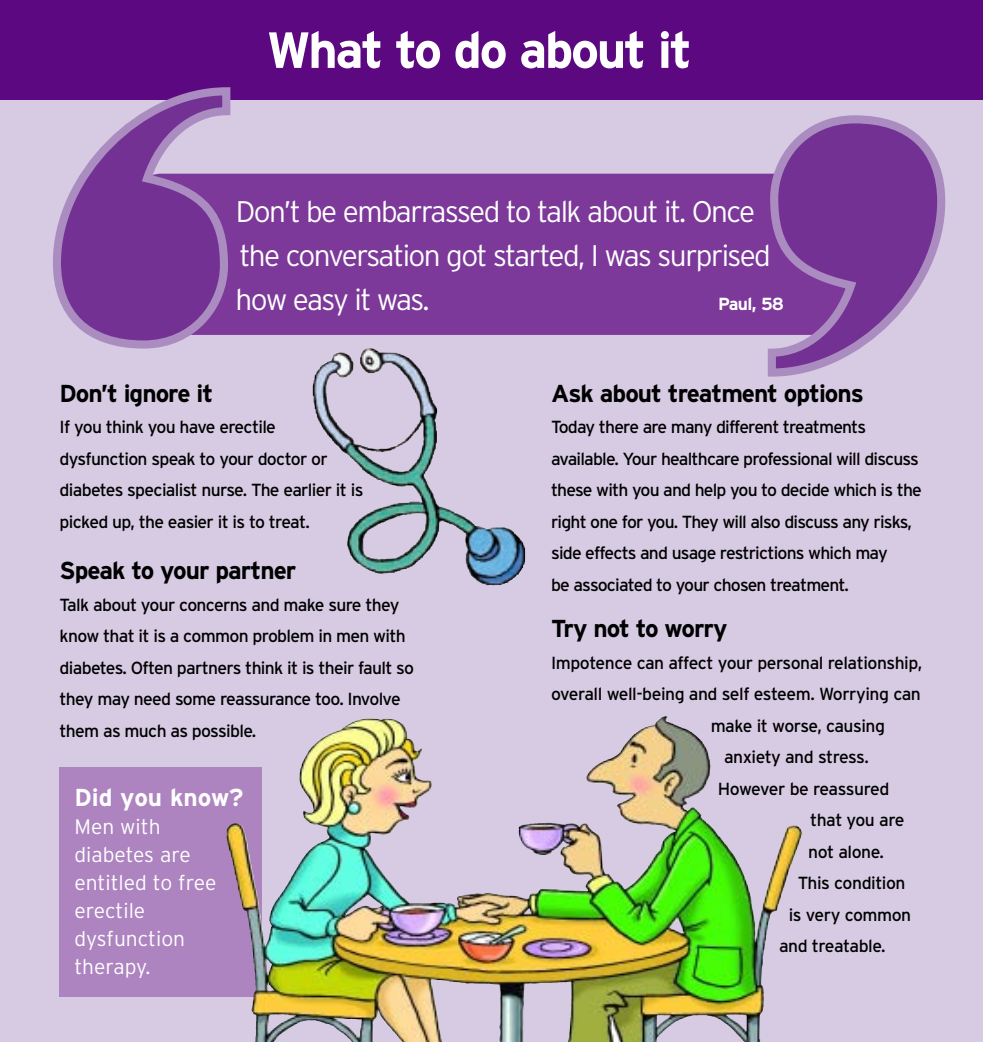
<style>
.page{position:relative;width:983px;height:1042px;background:#fff}
.page>*{position:absolute;margin:0;border:0;box-sizing:border-box;transform-origin:0 0}
.t1{font:700 50.75px "Interstate";letter-spacing:-.05em;color:#fff}
.t2{font:300 29.75px/43.8px "Interstate";letter-spacing:-.05em;color:#fff}
.t3{font:700 24.5px "Interstate";letter-spacing:-.04em;color:#000}
.t4{font:700 24.5px "Interstate";color:#fff}
.t5{font:300 21px/28px "Interstate";color:#fff}
.t6{font:17.5px/31.5px "Interstate";letter-spacing:-.04em;color:#000}
.t7{font:700 17.5px "Interstate";letter-spacing:-.04em;color:#fff}
</style>
<div class="page">
<img style="left:0;top:99px;width:982px;height:943px">
<div style="left:0;top:0;width:982px;height:99px;background:#5c0880"></div>
<div style="left:131px;top:174px;width:720px;height:161px;background:#7c3999;border-radius:30px"></div>
<svg style="left:53px;top:87px;width:177px;height:261px"></svg>
<svg style="left:767px;top:115px;width:178px;height:262px"></svg>
<img style="left:369px;top:521px;width:155px;height:65px">
<div style="left:60px;top:767px;width:202px;height:230px;background:#ad84c0"></div>
<img style="left:672px;top:723px;width:79px;height:176px">
<h1 class="t1" style="left:266px;top:21px;width:427px">What to do about it</h1>
<h2 class="t2" style="left:235px;top:190px;width:536px">Don’t be embarrassed to talk about it. Once the conversation got started, I was surprised how easy it was.</h2>
<p class="t7" style="left:718px;top:293px;width:68px">Paul, 58</p>
<h3 class="t3" style="left:60px;top:379px;width:155px">Don’t ignore it</h3>
<p class="t6" style="left:60px;top:411px;width:305px">If you think you have erectile dysfunction speak to your doctor or diabetes specialist nurse. The earlier it is picked up, the easier it is to treat.</p>
<h3 class="t3" style="left:60px;top:556px;width:238px">Speak to your partner</h3>
<p class="t6" style="left:60px;top:589px;width:356px">Talk about your concerns and make sure they know that it is a common problem in men with diabetes. Often partners think it is their fault so they may need some reassurance too. Involve them as much as possible.</p>
<h3 class="t4" style="left:74px;top:783px;width:170px">Did you know?</h3>
<p class="t5" style="left:74px;top:813px;width:143px">Men with diabetes are entitled to free erectile dysfunction therapy.</p>
<h3 class="t3" style="left:551px;top:379px;width:314px">Ask about treatment options</h3>
<p class="t6" style="left:551px;top:411px;width:372px">Today there are many different treatments available. Your healthcare professional will discuss these with you and help you to decide which is the right one for you. They will also discuss any risks, side effects and usage restrictions which may<br>be associated to your chosen treatment.</p>
<h3 class="t3" style="left:551px;top:614px;width:178px">Try not to worry</h3>
<p class="t6" style="left:551px;top:647px;width:372px">Impotence can affect your personal relationship,</p>
<p class="t6" style="left:551px;top:678px;width:371px">overall well-being and self esteem. Worrying can</p>
<p class="t6" style="left:710px;top:710px;width:176px">make it worse, causing</p>
<p class="t6" style="left:724px;top:741px;width:146px">anxiety and stress.</p>
<p class="t6" style="left:717px;top:773px;width:173px">However be reassured</p>
<p class="t6" style="left:809px;top:804px;width:96px">that you are</p>
<p class="t6" style="left:808px;top:836px;width:77px">not alone.</p>
<p class="t6" style="left:797px;top:867px;width:109px">This condition</p>
<p class="t6" style="left:788px;top:899px;width:124px">is very common</p>
<p class="t6" style="left:778px;top:930px;width:108px">and treatable.</p>
</div>
